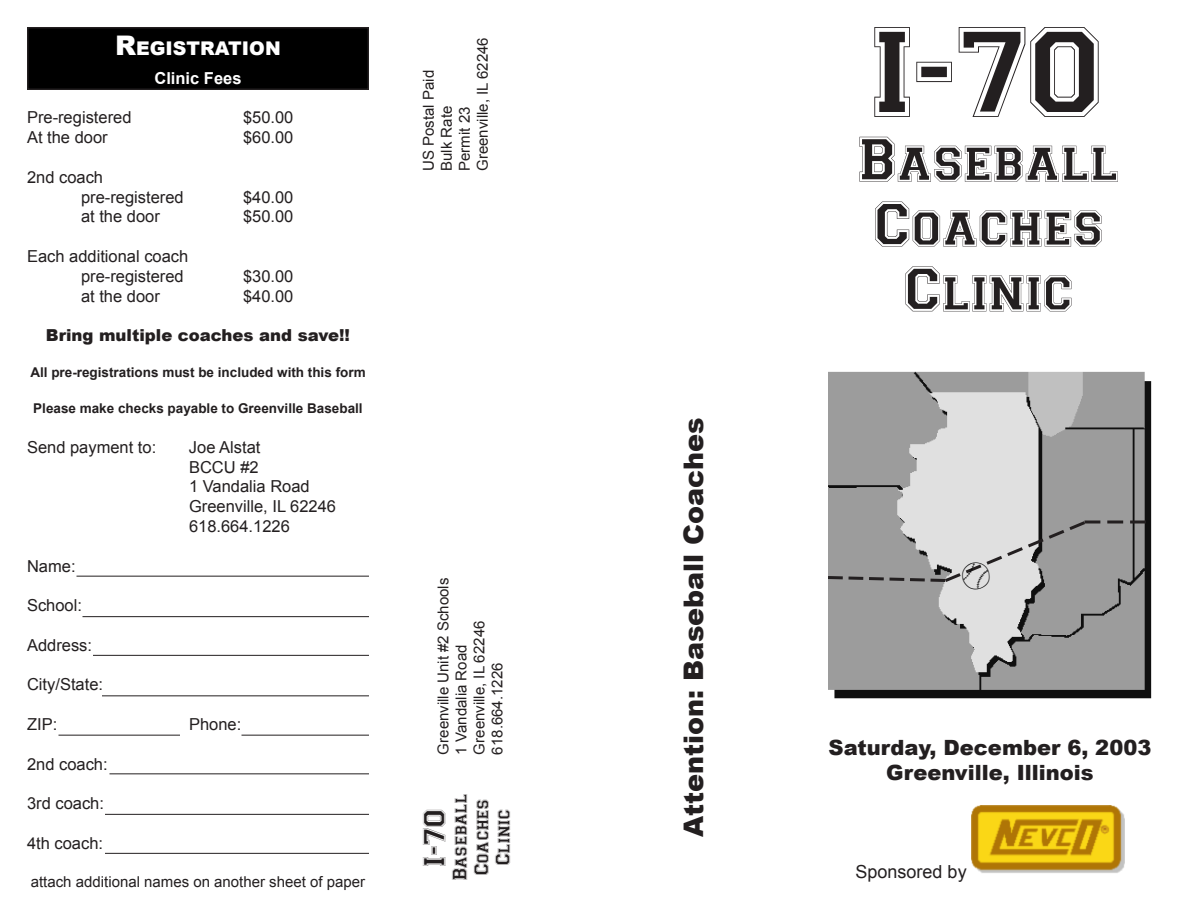
<style>
.page{position:relative;width:1188px;height:918px;background:#fff}
.page>*{position:absolute;margin:0;border:0;box-sizing:border-box;transform-origin:0 0}
.t1{font:108px "Collegiate FLF";color:#231f20}
.t2{font:54px "Collegiate FLF";color:#231f20}
.t3{font:900 27px "Arial";color:#231f20}
.t4{font:27px "Collegiate FLF";color:#231f20}
.t5{font:900 21px "Arial";color:#231f20}
.t6{font:900 18.9px "Arial";color:#fff}
.t7{font:18px "Collegiate FLF";color:#231f20}
.t8{font:18px "Arial";color:#231f20}
.t9{font:16.5px "Arial";color:#231f20}
.t10{font:900 16.5px "Arial";color:#231f20}
.t11{font:700 16.5px "Arial";color:#fff}
.t12{font:15px "Arial";color:#231f20}
.t13{font:700 13.5px "Arial";color:#231f20}
.s1{font-size:27px}
</style>
<div class="page">
<div style="left:28px;top:28px;width:340px;height:61px;background:#000"></div>
<div style="left:27px;top:27px;width:342px;height:63px;border:2px solid #231f20"></div>
<hr style="left:76px;top:576px;width:293px;height:1px;background:#231f20">
<hr style="left:82px;top:616px;width:287px;height:1px;background:#231f20">
<hr style="left:93px;top:655px;width:276px;height:1px;background:#231f20">
<hr style="left:102px;top:696px;width:267px;height:1px;background:#231f20">
<hr style="left:58px;top:735px;width:122px;height:1px;background:#231f20">
<hr style="left:242px;top:735px;width:127px;height:1px;background:#231f20">
<hr style="left:110px;top:774px;width:259px;height:1px;background:#231f20">
<hr style="left:105px;top:814px;width:264px;height:1px;background:#231f20">
<hr style="left:105px;top:853px;width:264px;height:1px;background:#231f20">
<img style="left:972px;top:806px;width:152px;height:67px">
<img style="left:828px;top:371px;width:324px;height:328px">
<svg style="left:828px;top:519px;width:318px;height:70px;background:#aaa"></svg>
<p class="t6" style="left:115px;top:35px;width:167px"><span class="s1">R</span>EGISTRATION</p>
<p class="t11" style="left:154px;top:67px;width:89px">Clinic Fees</p>
<p class="t9" style="left:27px;top:107px;width:106px">Pre-registered</p>
<p class="t9" style="left:243px;top:107px;width:52px">$50.00</p>
<p class="t9" style="left:27px;top:127px;width:82px">At the door</p>
<p class="t9" style="left:243px;top:127px;width:52px">$60.00</p>
<p class="t9" style="left:27px;top:166px;width:78px">2nd coach</p>
<p class="t9" style="left:81px;top:186px;width:104px">pre-registered</p>
<p class="t9" style="left:243px;top:186px;width:52px">$40.00</p>
<p class="t9" style="left:81px;top:206px;width:80px">at the door</p>
<p class="t9" style="left:243px;top:206px;width:52px">$50.00</p>
<p class="t9" style="left:27px;top:245px;width:163px">Each additional coach</p>
<p class="t9" style="left:81px;top:265px;width:104px">pre-registered</p>
<p class="t9" style="left:243px;top:265px;width:52px">$30.00</p>
<p class="t9" style="left:81px;top:285px;width:80px">at the door</p>
<p class="t9" style="left:243px;top:285px;width:52px">$40.00</p>
<p class="t10" style="left:46px;top:323px;width:306px">Bring multiple coaches and save!!</p>
<p class="t13" style="left:30px;top:363px;width:337px">All pre-registrations must be included with this form</p>
<p class="t13" style="left:33px;top:399px;width:331px">Please make checks payable to Greenville Baseball</p>
<p class="t9" style="left:27px;top:436px;width:131px">Send payment to:</p>
<p class="t9" style="left:189px;top:436px;width:73px">Joe Alstat</p>
<p class="t9" style="left:189px;top:456px;width:71px">BCCU #2</p>
<p class="t9" style="left:189px;top:476px;width:122px">1 Vandalia Road</p>
<p class="t9" style="left:189px;top:496px;width:149px">Greenville, IL 62246</p>
<p class="t9" style="left:189px;top:515px;width:102px">618.664.1226</p>
<p class="t9" style="left:27px;top:555px;width:50px">Name:</p>
<p class="t9" style="left:27px;top:595px;width:57px">School:</p>
<p class="t9" style="left:27px;top:634px;width:67px">Address:</p>
<p class="t9" style="left:27px;top:674px;width:78px">City/State:</p>
<p class="t9" style="left:27px;top:713px;width:32px">ZIP:</p>
<p class="t9" style="left:189px;top:713px;width:54px">Phone:</p>
<p class="t9" style="left:27px;top:753px;width:82px">2nd coach:</p>
<p class="t9" style="left:27px;top:793px;width:79px">3rd coach:</p>
<p class="t9" style="left:27px;top:832px;width:78px">4th coach:</p>
<p class="t12" style="left:31px;top:872px;width:336px">attach additional names on another sheet of paper</p>
<p class="t12" style="left:473px;top:171px;width:135px;rotate:-90deg">Greenville, IL 62246</p>
<p class="t12" style="left:419px;top:171px;width:102px;rotate:-90deg">US Postal Paid</p>
<p class="t12" style="left:437px;top:171px;width:67px;rotate:-90deg">Bulk Rate</p>
<p class="t12" style="left:455px;top:171px;width:66px;rotate:-90deg">Permit 23</p>
<p class="t12" style="left:434px;top:754px;width:178px;rotate:-90deg">Greenville Unit #2 Schools</p>
<p class="t12" style="left:470px;top:754px;width:135px;rotate:-90deg">Greenville, IL 62246</p>
<p class="t12" style="left:452px;top:754px;width:111px;rotate:-90deg">1 Vandalia Road</p>
<p class="t12" style="left:488px;top:754px;width:93px;rotate:-90deg">618.664.1226</p>
<p class="t7" style="left:452px;top:880px;width:88px;rotate:-90deg">Baseball</p>
<p class="t7" style="left:474px;top:875px;width:78px;rotate:-90deg">Coaches</p>
<p class="t7" style="left:495px;top:865px;width:58px;rotate:-90deg">Clinic</p>
<p class="t4" style="left:423px;top:866px;width:59px;rotate:-90deg">I-70</p>
<p class="t3" style="left:674px;top:837px;width:421px;rotate:-90deg">Attention: Baseball Coaches</p>
<p class="t1" style="left:874px;top:27px;width:233px">I-70</p>
<p class="t2" style="left:860px;top:137px;width:262px">Baseball</p>
<p class="t2" style="left:875px;top:202px;width:231px">Coaches</p>
<p class="t2" style="left:905px;top:266px;width:171px">Clinic</p>
<p class="t5" style="left:829px;top:732px;width:324px">Saturday, December 6, 2003</p>
<p class="t5" style="left:886px;top:758px;width:209px">Greenville, Illinois</p>
<p class="t8" style="left:856px;top:860px;width:113px">Sponsored by</p>
</div>
